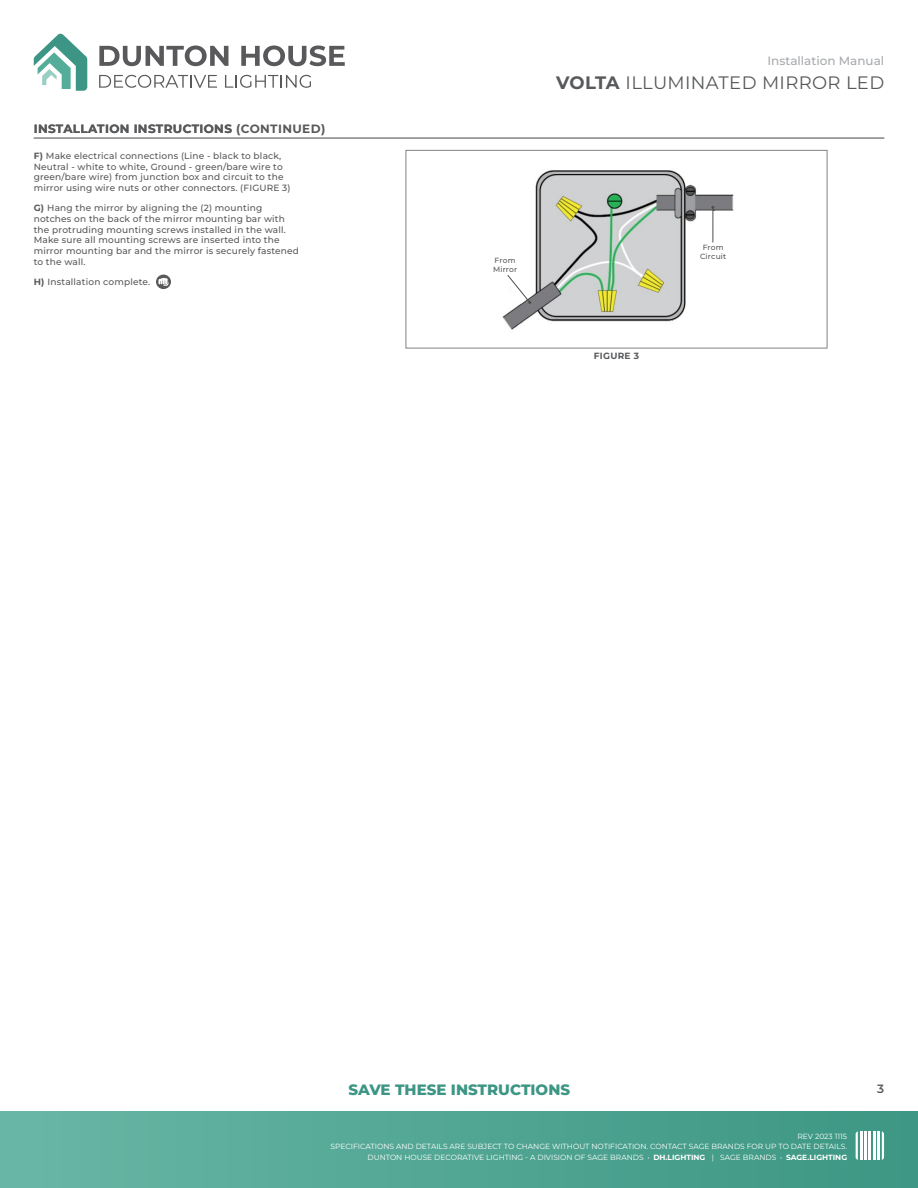
<style>
.page{position:relative;width:918px;height:1188px;background:#fff}
.page>*{position:absolute;margin:0;border:0;box-sizing:border-box;transform-origin:0 0}
.t1{font:18px "Montserrat";letter-spacing:.02em;color:#58595b}
.t2{font:800 15px "Montserrat";color:#3d9685}
.t3{font:700 12px "Montserrat";letter-spacing:.03em;color:#58595b}
.t4{font:500 12px "Montserrat";color:#a7a9ac}
.t5{font:600 12px "Montserrat";color:#58595b}
.t6{font:500 9px/10.8px "Montserrat";letter-spacing:.02em;color:#58595b}
.t7{font:700 9px "Montserrat";letter-spacing:.03em;color:#58595b}
.t8{font:7.5px/10.5px "Montserrat";color:#fff;text-align:right}
.t9{font:500 7.5px/9px "Montserrat";letter-spacing:.03em;color:#58595b}
.s1{font-weight:700}
</style>
<div class="page">
<svg style="left:34px;top:33px;width:53px;height:58px"></svg>
<svg style="left:99px;top:46px;width:129px;height:20px"></svg>
<svg style="left:241px;top:46px;width:104px;height:20px"></svg>
<svg style="left:99px;top:75px;width:118px;height:13px"></svg>
<svg style="left:225px;top:75px;width:86px;height:13px"></svg>
<div style="left:0;top:1111px;width:918px;height:77px;background:linear-gradient(to right,#68b6a5,#3d9783)"></div>
<hr style="left:864px;top:1131px;width:3px;height:29px;background:#fff">
<hr style="left:873px;top:1131px;width:2px;height:29px;background:#fff">
<hr style="left:860px;top:1131px;width:2px;height:29px;background:#fff">
<hr style="left:869px;top:1131px;width:2px;height:29px;background:#fff">
<svg style="left:882px;top:1131px;width:2px;height:29px"></svg>
<hr style="left:877px;top:1131px;width:3px;height:29px;background:#fff">
<svg style="left:856px;top:1131px;width:2px;height:29px"></svg>
<hr style="left:34px;top:138px;width:850px;height:1px;background:#878181">
<div style="left:156px;top:275px;width:15px;height:14px;background:#58595b;border-radius:50%"></div>
<svg style="left:158px;top:278px;width:11px;height:8px"></svg>
<img style="left:502px;top:170px;width:232px;height:160px">
<div style="left:704px;top:211px;width:18px;height:19px;background:#fff"></div>
<svg style="left:507px;top:274px;width:27px;height:30px"></svg>
<hr style="left:713px;top:207px;width:1px;height:35px;background:#4f4d4d">
<div style="left:406px;top:150px;width:421px;height:198px;border:1px solid #878181"></div>
<h3 class="t4" style="left:768px;top:53px;width:118px">Installation Manual</h3>
<h3 class="t3" style="left:34px;top:121px;width:293px">INSTALLATION INSTRUCTIONS (CONTINUED)</h3>
<p class="t6" style="left:34px;top:150px;width:258px"><span class="s1">F)</span> Make electrical connections (Line - black to black, Neutral - white to white, Ground - green/bare wire to green/bare wire) from junction box and circuit to the mirror using wire nuts or other connectors. (FIGURE 3)</p>
<p class="t6" style="left:34px;top:202px;width:267px"><span class="s1">G)</span> Hang the mirror by aligning the (2) mounting notches on the back of the mirror mounting bar with the protruding mounting screws installed in the wall.<br>Make sure all mounting screws are inserted into the mirror mounting bar and the mirror is securely fastened to the wall.</p>
<p class="t6" style="left:34px;top:276px;width:118px"><span class="s1">H)</span> Installation complete.</p>
<h1 class="t1" style="left:556px;top:71px;width:330px"><span class="s1">VOLTA</span> ILLUMINATED MIRROR LED</h1>
<p class="t9" style="left:493px;top:255px;width:26px">From<br>Mirror</p>
<p class="t7" style="left:594px;top:350px;width:47px">FIGURE 3</p>
<p class="t9" style="left:700px;top:243px;width:28px;text-align:center">From<br>Circuit</p>
<h2 class="t2" style="left:348px;top:1079px;width:223px">SAVE THESE INSTRUCTIONS</h2>
<h3 class="t5" style="left:877px;top:1081px;width:8px">3</h3>
<p class="t8" style="left:331px;top:1131px;width:518px">REV 2023 1115<br>SPECIFICATIONS AND DETAILS ARE SUBJECT TO CHANGE WITHOUT NOTIFICATION. CONTACT SAGE BRANDS FOR UP TO DATE DETAILS.<br>DUNTON HOUSE DECORATIVE LIGHTING - A DIVISION OF SAGE BRANDS • <span class="s1">DH.LIGHTING</span> | SAGE BRANDS • <span class="s1">SAGE.LIGHTING</span></p>
</div>
